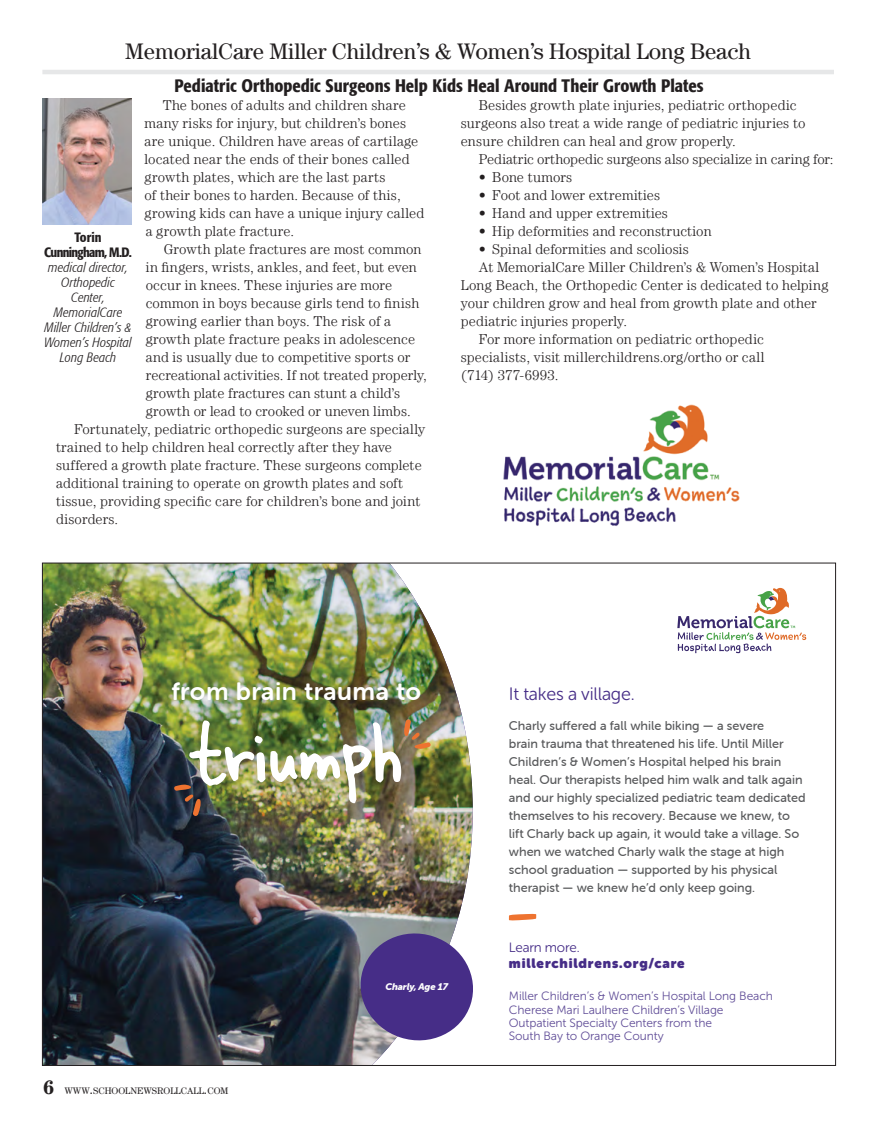
<style>
.page{position:relative;width:878px;height:1121px;background:#fff}
.page>*{position:absolute;margin:0;border:0;box-sizing:border-box;transform-origin:0 0}
.t1{font:97.35px "Skippy Sharp";letter-spacing:-.01em;color:#fff}
.t2{font:25.2px "Museo Sans Rounded 700";letter-spacing:.02em;color:#fff}
.t3{font:22.5px "Century LT";letter-spacing:-.005em;color:#231f20}
.t4{font:500 condensed 18px "Formata";letter-spacing:.005em;color:#231f20}
.t5{font:18px "Museo Sans Rounded 300";letter-spacing:-.01em;color:#462d87}
.t6{font:300 14.25px/18px "Century LT";letter-spacing:.01em;color:#231f20}
.t7{font:italic 300 condensed 13.5px/15px "Formata";letter-spacing:.005em;color:#231f20;text-align:center}
.t8{font:13.5px "Museo Sans Rounded";letter-spacing:.065em;color:#462d87}
.t9{font:500 condensed 13.5px/15px "Formata";letter-spacing:-.05em;color:#231f20;text-align:center}
.t10{font:13.5px "Museo Sans Rounded 300";letter-spacing:-.01em;color:#462d87}
.t11{font:12.75px/18px "Museo Sans Rounded 500";color:#58595b}
.t12{font:12px/13.2px "Museo Sans 300";letter-spacing:-.01em;color:#614e98}
.t13{font:9.45px "Century LT";color:#231f20}
.t14{font:italic 9.45px "Museo Sans Rounded 900";letter-spacing:-.01em;color:#fff}
.s1{font-weight:700;font-size:19.5px}
.s2{font-size:13.5px}
</style>
<div class="page">
<hr style="left:42px;top:70px;width:791px;height:4px;background:#e6e7e8">
<img style="left:43px;top:99px;width:88px;height:126px">
<img style="left:503px;top:404px;width:237px;height:122px">
<img style="left:44px;top:565px;width:428px;height:498px">
<svg style="left:677px;top:588px;width:129px;height:65px"></svg>
<div style="left:147px;top:657px;width:298px;height:68px;background:#231f20;opacity:.07"></div>
<svg style="left:173px;top:784px;width:2px;height:32px"></svg>
<svg style="left:415px;top:719px;width:17px;height:30px"></svg>
<div style="left:175px;top:707px;width:240px;height:109px;background:#231f20;opacity:.15"></div>
<svg style="left:354px;top:926px;width:119px;height:121px;background:#6e5f9a"></svg>
<svg style="left:508px;top:913px;width:28px;height:7px"></svg>
<h3 class="t3" style="left:125px;top:38px;width:627px">MemorialCare Miller Children’s &amp; Women’s Hospital Long Beach</h3>
<p class="t4" style="left:174px;top:75px;width:530px">Pediatric Orthopedic Surgeons Help Kids Heal Around Their Growth Plates</p>
<p class="t6" style="left:145px;top:96px;width:281px;text-indent:18px">The bones of adults and children share many risks for injury, but children’s bones are unique. Children have areas of cartilage located near the ends of their bones called growth plates, which are the last parts<br>of their bones to harden. Because of this, growing kids can have a unique injury called a growth plate fracture.</p>
<p class="t6" style="left:164px;top:240px;width:259px">Growth plate fractures are most common</p>
<p class="t6" style="left:146px;top:258px;width:273px">in fingers, wrists, ankles, and feet, but even</p>
<p class="t6" style="left:146px;top:276px;width:248px">occur in knees. These injuries are more</p>
<p class="t6" style="left:146px;top:294px;width:275px">common in boys because girls tend to finish</p>
<p class="t6" style="left:146px;top:312px;width:247px">growing earlier than boys. The risk of a</p>
<p class="t6" style="left:146px;top:330px;width:271px">growth plate fracture peaks in adolescence</p>
<p class="t6" style="left:146px;top:348px;width:266px">and is usually due to competitive sports or</p>
<p class="t6" style="left:146px;top:366px;width:282px">recreational activities. If not treated properly,</p>
<p class="t6" style="left:146px;top:384px;width:256px">growth plate fractures can stunt a child’s</p>
<p class="t6" style="left:146px;top:402px;width:266px">growth or lead to crooked or uneven limbs.</p>
<p class="t6" style="left:74px;top:420px;width:353px">Fortunately, pediatric orthopedic surgeons are specially</p>
<p class="t6" style="left:56px;top:438px;width:337px">trained to help children heal correctly after they have</p>
<p class="t6" style="left:56px;top:456px;width:367px">suffered a growth plate fracture. These surgeons complete</p>
<p class="t6" style="left:56px;top:474px;width:349px">additional training to operate on growth plates and soft</p>
<p class="t6" style="left:56px;top:492px;width:366px">tissue, providing specific care for children’s bone and joint</p>
<p class="t6" style="left:56px;top:510px;width:64px">disorders.</p>
<p class="t9" style="left:44px;top:229px;width:89px">Torin<br>Cunningham, M.D.</p>
<p class="t7" style="left:45px;top:260px;width:89px">medical director,<br>Orthopedic<br>Center,<br>MemorialCare<br>Miller Children’s &amp;<br>Women’s Hospital<br>Long Beach</p>
<p class="t6" style="left:460px;top:96px;width:346px;text-indent:18px">Besides growth plate injuries, pediatric orthopedic surgeons also treat a wide range of pediatric injuries to ensure children can heal and grow properly.</p>
<p class="t6" style="left:479px;top:150px;width:356px">Pediatric orthopedic surgeons also specialize in caring for:</p>
<p class="t6" style="left:479px;top:168px;width:95px">• Bone tumors</p>
<p class="t6" style="left:479px;top:186px;width:183px">• Foot and lower extremities</p>
<p class="t6" style="left:479px;top:204px;width:191px">• Hand and upper extremities</p>
<p class="t6" style="left:479px;top:222px;width:234px">• Hip deformities and reconstruction</p>
<p class="t6" style="left:479px;top:240px;width:212px">• Spinal deformities and scoliosis</p>
<p class="t6" style="left:479px;top:258px;width:342px">At MemorialCare Miller Children’s &amp; Women’s Hospital</p>
<p class="t6" style="left:460px;top:276px;width:369px">Long Beach, the Orthopedic Center is dedicated to helping</p>
<p class="t6" style="left:460px;top:294px;width:357px">your children grow and heal from growth plate and other</p>
<p class="t6" style="left:460px;top:312px;width:168px">pediatric injuries properly.</p>
<p class="t6" style="left:479px;top:330px;width:286px">For more information on pediatric orthopedic</p>
<p class="t6" style="left:460px;top:348px;width:305px">specialists, visit millerchildrens.org/ortho or call</p>
<p class="t6" style="left:460px;top:366px;width:99px">(714) 377-6993.</p>
<h2 class="t2" style="left:171px;top:677px;width:251px">from brain trauma to</h2>
<h1 class="t1" style="left:189px;top:682px;width:217px">triumph</h1>
<p class="t13" style="left:43px;top:1085px;width:187px"><span class="s1">6</span> WWW<span class="s2">.</span>SCHOOLNEWSROLLCALL<span class="s2">.</span>COM</p>
<p class="t14" style="left:385px;top:981px;width:64px">Charly, Age 17</p>
<p class="t5" style="left:509px;top:684px;width:127px">It takes a village.</p>
<p class="t11" style="left:509px;top:716px;width:298px">Charly suffered a fall while biking — a severe<br>brain trauma that threatened his life. Until Miller Children’s &amp; Women’s Hospital helped his brain heal. Our therapists helped him walk and talk again and our highly specialized pediatric team dedicated themselves to his recovery. Because we knew, to lift Charly back up again, it would take a village. So when we watched Charly walk the stage at high school graduation — supported by his physical therapist — we knew he’d only keep going.</p>
<p class="t10" style="left:509px;top:939px;width:72px">Learn more.</p>
<p class="t8" style="left:509px;top:955px;width:177px">millerchildrens.org/care</p>
<p class="t12" style="left:509px;top:989px;width:265px">Miller Children’s &amp; Women’s Hospital Long Beach Cherese Mari Laulhere Children’s Village Outpatient Specialty Centers from the<br>South Bay to Orange County</p>
</div>
